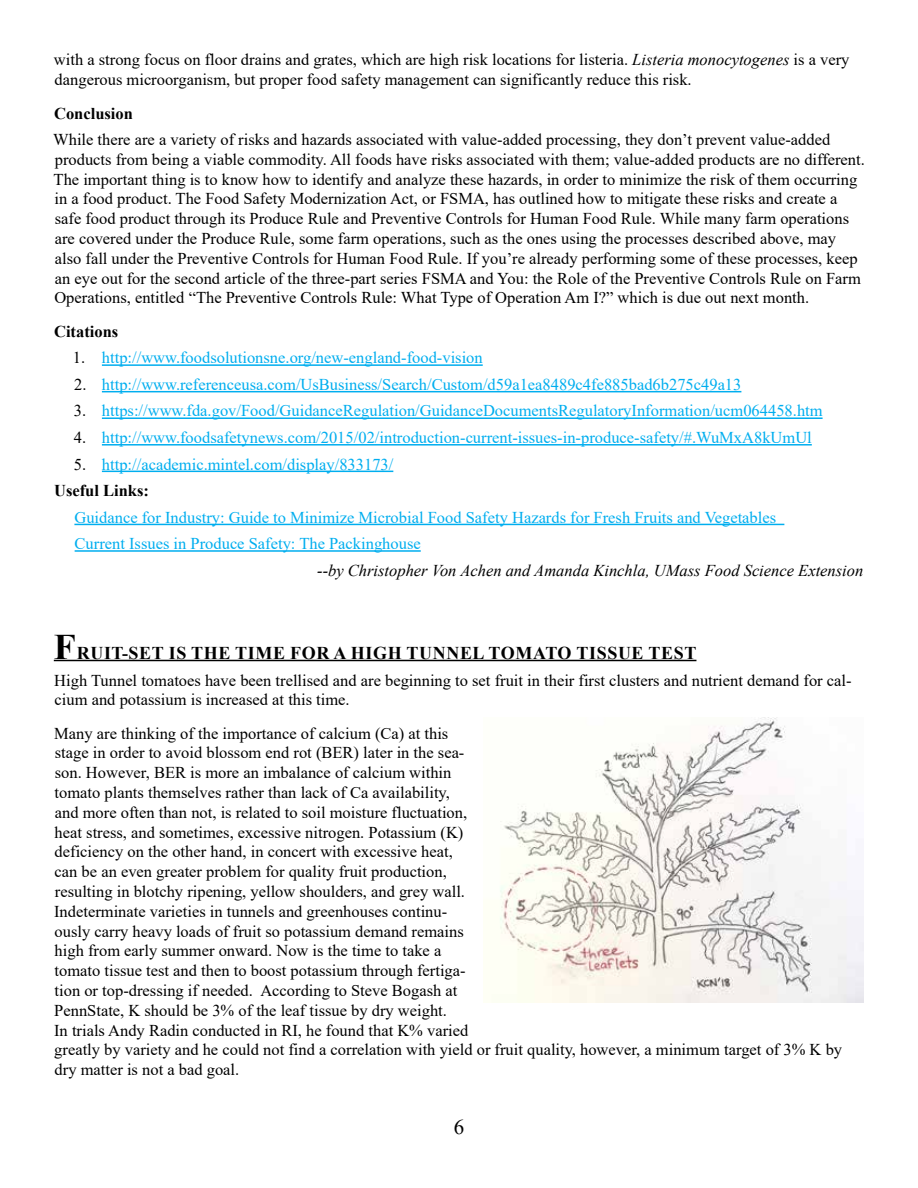
<style>
.page{position:relative;width:918px;height:1188px;background:#fff}
.page>*{position:absolute;margin:0;border:0;box-sizing:border-box;transform-origin:0 0}
.t1{font:21px "Times New Roman";color:#000}
.t2{font:700 18px "Times New Roman";letter-spacing:.035em;color:#000}
.t3{font:16.5px/19.8px "Times New Roman";color:#000}
.t4{font:16.5px/26.5px "Times New Roman";color:#00aeef}
.t5{font:italic 16.5px "Times New Roman";color:#000}
.t6{font:700 16.5px "Times New Roman";color:#000}
.s1{font-style:italic}
.s2{color:#000}
.s3{font-weight:700;color:#000}
.s4{font-size:36px}
</style>
<div class="page">
<hr style="left:102px;top:364px;width:381px;height:2px;background:#00aeef">
<hr style="left:102px;top:391px;width:639px;height:1px;background:#00aeef">
<hr style="left:102px;top:417px;width:721px;height:2px;background:#00aeef">
<hr style="left:102px;top:444px;width:710px;height:2px;background:#00aeef">
<hr style="left:102px;top:471px;width:291px;height:1px;background:#00aeef">
<hr style="left:74px;top:524px;width:710px;height:1px;background:#00aeef">
<hr style="left:75px;top:550px;width:346px;height:2px;background:#00aeef">
<hr style="left:54px;top:660px;width:642px;height:1px;background:#000">
<img style="left:491px;top:717px;width:373px;height:285px">
<p class="t3" style="left:54px;top:49px;width:797px">with a strong focus on floor drains and grates, which are high risk locations for listeria. <span class="s1">Listeria monocytogenes</span> is a very dangerous microorganism, but proper food safety management can significantly reduce this risk.</p>
<p class="t6" style="left:54px;top:101px;width:80px">Conclusion</p>
<p class="t3" style="left:53px;top:129px;width:813px">While there are a variety of risks and hazards associated with value-added processing, they don’t prevent value-added products from being a viable commodity. All foods have risks associated with them; value-added products are no different.<br>The important thing is to know how to identify and analyze these hazards, in order to minimize the risk of them occurring in a food product. The Food Safety Modernization Act, or FSMA, has outlined how to mitigate these risks and create a safe food product through its Produce Rule and Preventive Controls for Human Food Rule. While many farm operations are covered under the Produce Rule, some farm operations, such as the ones using the processes described above, may also fall under the Preventive Controls for Human Food Rule. If you’re already performing some of these processes, keep an eye out for the second article of the three-part series FSMA and You: the Role of the Preventive Controls Rule on Farm Operations, entitled “The Preventive Controls Rule: What Type of Operation Am I?” which is due out next month.</p>
<p class="t6" style="left:54px;top:319px;width:66px">Citations</p>
<p class="t4" style="left:73px;top:344px;width:411px"><span class="s2">1.</span> http://www.foodsolutionsne.org/new-england-food-vision</p>
<p class="t4" style="left:74px;top:371px;width:669px"><span class="s2">2.</span> http://www.referenceusa.com/UsBusiness/Search/Custom/d59a1ea8489c4fe885bad6b275c49a13</p>
<p class="t4" style="left:74px;top:397px;width:750px"><span class="s2">3.</span> https://www.fda.gov/Food/GuidanceRegulation/GuidanceDocumentsRegulatoryInformation/ucm064458.htm</p>
<p class="t4" style="left:74px;top:424px;width:739px"><span class="s2">4.</span> http://www.foodsafetynews.com/2015/02/introduction-current-issues-in-produce-safety/#.WuMxA8kUmUl</p>
<p class="t4" style="left:54px;top:450px;width:341px;text-indent:20px"><span class="s2">5.</span> http://academic.mintel.com/display/833173/<br><span class="s3">Useful Links:</span></p>
<p class="t4" style="left:74px;top:503px;width:703px">Guidance for Industry: Guide to Minimize Microbial Food Safety Hazards for Fresh Fruits and Vegetables<br>Current Issues in Produce Safety: The Packinghouse</p>
<p class="t5" style="left:317px;top:559px;width:548px">--by Christopher Von Achen and Amanda Kinchla, UMass Food Science Extension</p>
<p class="t2" style="left:54px;top:640px;width:644px"><span class="s4">F</span>RUIT-SET IS THE TIME FOR A HIGH TUNNEL TOMATO TISSUE TEST</p>
<p class="t3" style="left:54px;top:670px;width:799px">High Tunnel tomatoes have been trellised and are beginning to set fruit in their first clusters and nutrient demand for cal&shy;cium and potassium is increased at this time.</p>
<p class="t3" style="left:54px;top:723px;width:790px">Many are thinking of the importance of calcium (Ca) at this<br>stage in order to avoid blossom end rot (BER) later in the sea-<br>son. However, BER is more an imbalance of calcium within<br>tomato plants themselves rather than lack of Ca availability,<br>and more often than not, is related to soil moisture fluctuation,<br>heat stress, and sometimes, excessive nitrogen. Potassium (K)<br>deficiency on the other hand, in concert with excessive heat,<br>can be an even greater problem for quality fruit production,<br>resulting in blotchy ripening, yellow shoulders, and grey wall.<br>Indeterminate varieties in tunnels and greenhouses continu-<br>ously carry heavy loads of fruit so potassium demand remains<br>high from early summer onward. Now is the time to take a<br>tomato tissue test and then to boost potassium through fertiga-<br>tion or top-dressing if needed. According to Steve Bogash at<br>PennState, K should be 3% of the leaf tissue by dry weight.<br>In trials Andy Radin conducted in RI, he found that K% varied<br>greatly by variety and he could not find a correlation with yield or fruit quality, however, a minimum target of 3% K by dry matter is not a bad goal.</p>
<p class="t1" style="left:454px;top:1112px;width:12px">6</p>
</div>
